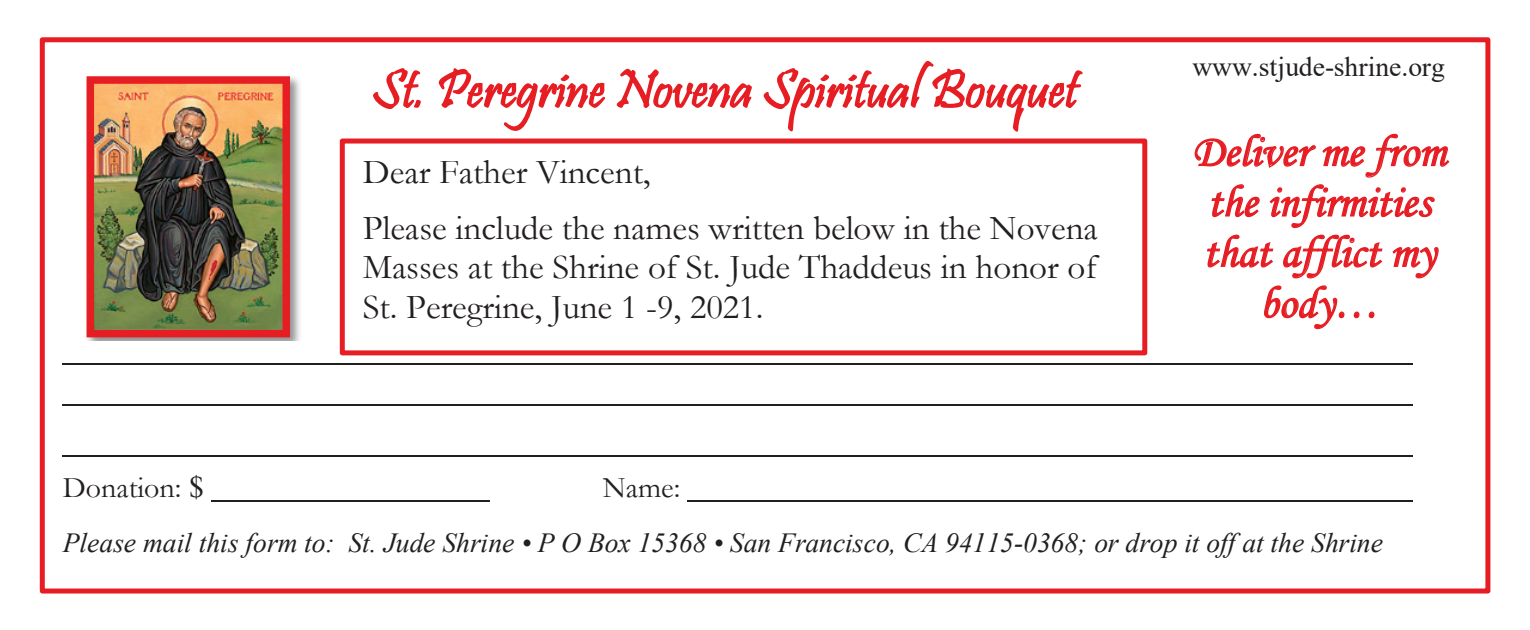
<style>
.page{position:relative;width:1530px;height:630px;background:#fff}
.page>*{position:absolute;margin:0;border:0;box-sizing:border-box;transform-origin:0 0}
.t1{font:55px "Pristina";color:#e71d24}
.t2{font:45px/50.5px "Monotype Corsiva";color:#e71d24;text-align:center}
.t3{font:35px/56px "Garamond";color:#231f20}
.t4{font:30px "Garamond";color:#231f20}
.t5{font:italic 27.5px "Times New Roman";color:#231f20}
.t6{font:27.5px "Times New Roman";color:#231f20}
.s1{font-family:"Times New Roman"}
</style>
<div class="page">
<div style="left:40px;top:37px;width:1450px;height:557px;border:5px solid #e71d24"></div>
<hr style="left:63px;top:363px;width:1350px;height:2px;background:#231f20">
<hr style="left:63px;top:404px;width:1350px;height:2px;background:#231f20">
<hr style="left:63px;top:455px;width:1350px;height:1px;background:#231f20">
<hr style="left:211px;top:500px;width:279px;height:1px;background:#231f20">
<hr style="left:688px;top:500px;width:725px;height:1px;background:#231f20">
<img style="left:86px;top:76px;width:214px;height:264px">
<img style="left:96px;top:85px;width:185px;height:243px">
<div style="left:87px;top:76px;width:203px;height:261px;border:8px solid #e71d24"></div>
<svg style="left:373px;top:68px;width:48px;height:41px"></svg>
<svg style="left:438px;top:68px;width:167px;height:63px"></svg>
<svg style="left:616px;top:68px;width:136px;height:40px"></svg>
<svg style="left:763px;top:60px;width:320px;height:72px"></svg>
<svg style="left:1194px;top:133px;width:256px;height:197px"></svg>
<div style="left:340px;top:139px;width:807px;height:216px;border:5px solid #e71d24"></div>
<h1 class="t1" style="left:372px;top:59px;width:707px">St. Peregrine Novena Spiritual Bouquet</h1>
<p class="t3" style="left:363px;top:143px;width:736px">Dear Father Vincent,<br>Please include the names written below in the Novena</p>
<p class="t3" style="left:363px;top:247px;width:736px;line-height:39.2px">Masses at the Shrine of St. Jude Thaddeus in honor of<br>St. Peregrine, June 1 -9, 2021.</p>
<p class="t6" style="left:1192px;top:47px;width:254px">www.stjude-shrine.org</p>
<p class="t2" style="left:1192px;top:127px;width:256px">Deliver me from the infirmities that afflict my body…</p>
<p class="t4" style="left:63px;top:467px;width:143px">Donation: <span class="s1">$</span></p>
<p class="t4" style="left:603px;top:467px;width:79px">Name:</p>
<p class="t5" style="left:63px;top:524px;width:1322px">Please mail this form to: St. Jude Shrine • P O Box 15368 • San Francisco, CA 94115-0368; or drop it off at the Shrine</p>
</div>
